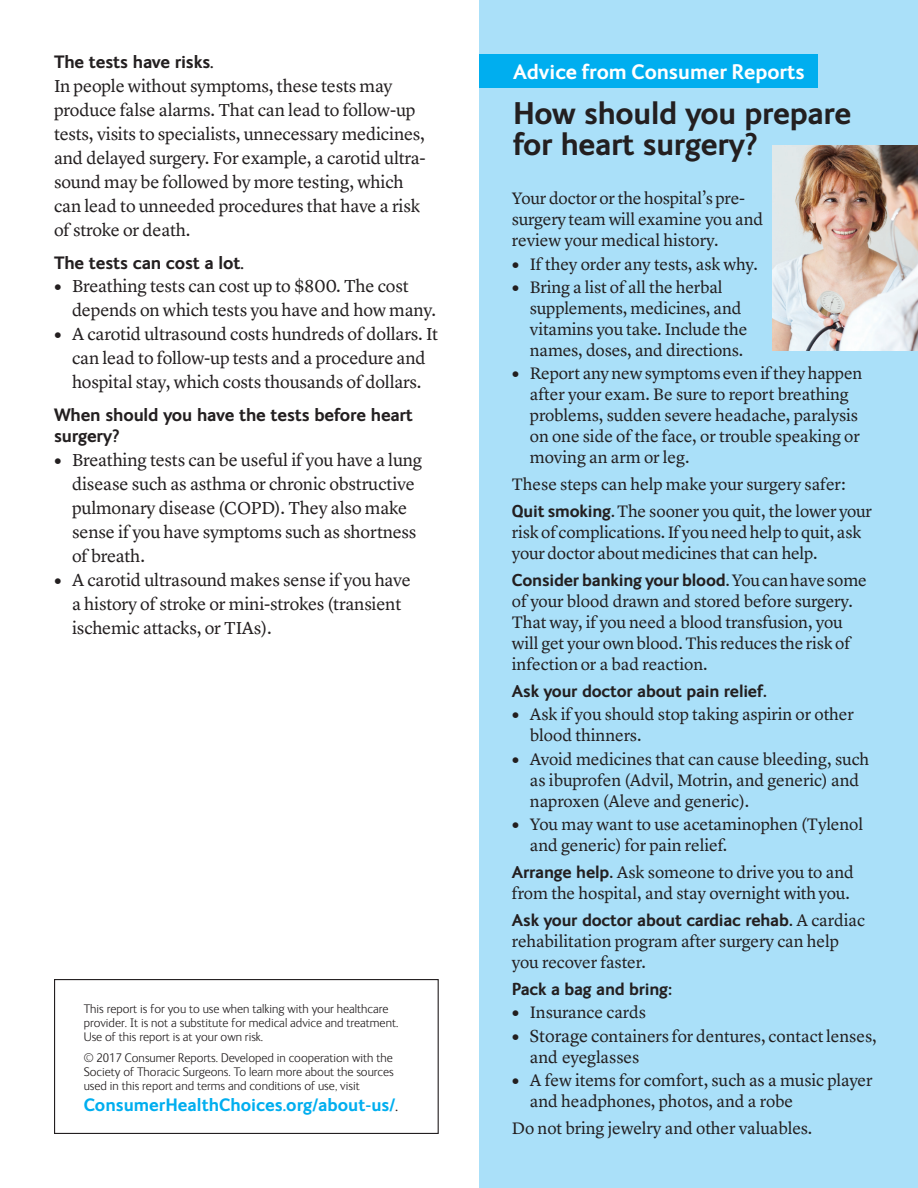
<style>
.page{position:relative;width:918px;height:1188px;background:#fff}
.page>*{position:absolute;margin:0;border:0;box-sizing:border-box;transform-origin:0 0}
.t1{font:700 31.5px/31.5px "FS Ingrid";letter-spacing:-.01em;color:#231f20}
.t2{font:700 21px "FS Ingrid";color:#fff}
.t3{font:18px/24px "Lyon Text";letter-spacing:-.01em;color:#231f20}
.t4{font:700 18px/21px "FS Ingrid";letter-spacing:-.01em;color:#231f20}
.t5{font:700 18px "FS Ingrid";color:#00aeef}
.t6{font:17.25px/21px "Lyon Text";letter-spacing:-.01em;color:#231f20}
.t7{font:700 17.25px "FS Ingrid";letter-spacing:-.01em;color:#231f20}
.t8{font:300 12.75px/14.2px "FS Ingrid";color:#231f20}
.s1{font-family:"FS Ingrid";font-weight:700}
.s2{font-size:12.75px;color:#231f20}
.s3{font-family:"FS Ingrid";font-weight:700;font-size:18px}
.s4{font-family:"Lyon Text";font-weight:400}
.s5{font-size:18px}
</style>
<div class="page">
<div style="left:479px;top:0;width:439px;height:1188px;background:#aae0f9"></div>
<div style="left:479px;top:54px;width:339px;height:34px;background:#00aeef"></div>
<div style="left:54px;top:979px;width:385px;height:155px;border:1px solid #231f20"></div>
<img style="left:772px;top:146px;width:146px;height:205px">
<p class="t4" style="left:54px;top:50px;width:161px">The tests have risks.</p>
<p class="t3" style="left:54px;top:72px;width:373px">In people without symptoms, these tests may produce false alarms. That can lead to follow-up tests, visits to specialists, unnecessary medicines, and delayed surgery. For example, a carotid ultra&shy;sound may be followed by more testing, which can lead to unneeded procedures that have a risk of stroke or death.</p>
<p class="t4" style="left:54px;top:251px;width:191px">The tests can cost a lot.</p>
<p class="t3" style="left:72px;top:273px;width:366px;text-indent:-18px"><span class="s1">•</span> Breathing tests can cost up to $800. The cost depends on which tests you have and how many.</p>
<p class="t3" style="left:54px;top:321px;width:385px;text-align:center"><span class="s1">•</span> A carotid ultrasound costs hundreds of dollars. It can lead to follow-up tests and a procedure and hospital stay, which costs thousands of dollars.</p>
<p class="t4" style="left:54px;top:404px;width:361px">When should you have the tests before heart surgery?</p>
<p class="t3" style="left:72px;top:447px;width:352px;text-indent:-18px"><span class="s1">•</span> Breathing tests can be useful if you have a lung disease such as asthma or chronic obstructive pulmonary disease (COPD). They also make sense if you have symptoms such as shortness of breath.</p>
<p class="t3" style="left:72px;top:567px;width:340px;text-indent:-18px"><span class="s1">•</span> A carotid ultrasound makes sense if you have a history of stroke or mini-strokes (transient ischemic attacks, or TIAs).</p>
<p class="t8" style="left:84px;top:1001px;width:316px">This report is for you to use when talking with your healthcare provider. It is not a substitute for medical advice and treatment.<br>Use of this report is at your own risk.</p>
<p class="t8" style="left:84px;top:1050px;width:312px;text-align:justify">© 2017 Consumer Reports. Developed in cooperation with the Society of Thoracic Surgeons. To learn more about the sources used in this report and terms and conditions of use, visit</p>
<p class="t5" style="left:84px;top:1093px;width:316px">ConsumerHealthChoices.org/about-us/<span class="s2">.</span></p>
<p class="t2" style="left:513px;top:58px;width:293px">Advice from Consumer Reports</p>
<h1 class="t1" style="left:513px;top:96px;width:340px">How should you prepare for heart surgery?</h1>
<p class="t6" style="left:512px;top:187px;width:253px">Your doctor or the hospital’s pre&shy;surgery team will examine you and review your medical history.</p>
<p class="t6" style="left:512px;top:252px;width:248px"><span class="s3">•</span> If they order any tests, ask why.</p>
<p class="t6" style="left:530px;top:275px;width:219px;text-indent:-18px"><span class="s3">•</span> Bring a list of all the herbal supplements, medicines, and vitamins you take. Include the names, doses, and directions.</p>
<p class="t6" style="left:530px;top:361px;width:334px;text-indent:-18px"><span class="s3">•</span> Report any new symptoms even if they happen after your exam. Be sure to report breathing problems, sudden severe headache, paralysis on one side of the face, or trouble speaking or moving an arm or leg.</p>
<p class="t6" style="left:512px;top:469px;width:362px;line-height:27px">These steps can help make your surgery safer:<br><span class="s1">Quit smoking</span>. The sooner you quit, the lower your</p>
<p class="t6" style="left:512px;top:520px;width:351px">risk of complications. If you need help to quit, ask your doctor about medicines that can help.</p>
<p class="t7" style="left:512px;top:569px;width:357px">Consider banking your blood<span class="s4">. You can have some</span></p>
<p class="t6" style="left:512px;top:589px;width:342px">of your blood drawn and stored before surgery.<br>That way, if you need a blood transfusion, you will get your own blood. This reduces the risk of infection or a bad reaction.</p>
<p class="t7" style="left:512px;top:680px;width:257px">Ask your doctor about pain relief<span class="s4">.</span></p>
<p class="t6" style="left:530px;top:703px;width:326px;text-indent:-18px"><span class="s3">•</span> Ask if you should stop taking aspirin or other blood thinners.</p>
<p class="t6" style="left:530px;top:747px;width:341px;text-indent:-18px"><span class="s3">•</span> Avoid medicines that can cause bleeding, such as ibuprofen (Advil, Motrin, and generic) and naproxen (Aleve and generic).</p>
<p class="t6" style="left:530px;top:812px;width:335px;text-indent:-18px"><span class="s3">•</span> You may want to use acetaminophen (Tylenol and generic) for pain relief.</p>
<p class="t6" style="left:512px;top:860px;width:344px"><span class="s1">Arrange help</span>. Ask someone to drive you to and from the hospital, and stay overnight with you.</p>
<p class="t7" style="left:512px;top:908px;width:355px">Ask your doctor about cardiac rehab<span class="s4">. A cardiac</span></p>
<p class="t6" style="left:512px;top:929px;width:329px">rehabilitation program after surgery can help you recover faster.</p>
<p class="t7" style="left:512px;top:977px;width:162px">Pack a bag and bring<span class="s4">:</span></p>
<p class="t6" style="left:512px;top:1000px;width:136px"><span class="s3">•</span> Insurance cards</p>
<p class="t6" style="left:530px;top:1024px;width:348px;text-indent:-18px"><span class="s3">•</span> <span class="s5">Storage c</span>ontainers for dentures, contact lenses, and eyeglasses</p>
<p class="t6" style="left:530px;top:1069px;width:344px;text-indent:-18px"><span class="s3">•</span> A few items for comfort, such as a music player and headphones, photos, and a robe</p>
<p class="t6" style="left:512px;top:1117px;width:302px">Do not bring jewelry and other valuables.</p>
</div>
